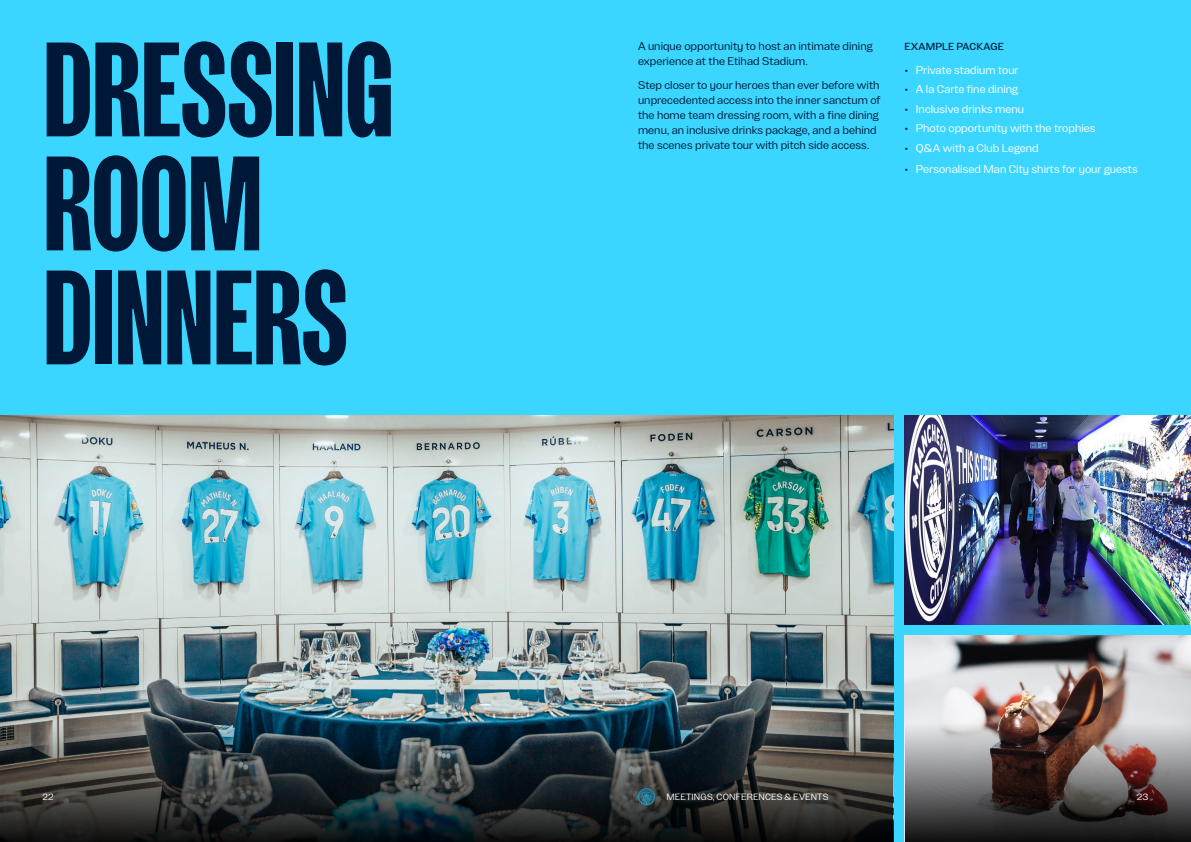
<style>
.page{position:relative;width:1191px;height:842px;background:#3bd6ff}
.page>*{position:absolute;margin:0;border:0;box-sizing:border-box;transform-origin:0 0}
.t1{font:700 condensed 118px/114px "Kippax Modern";letter-spacing:-.005em;color:#001838}
.t2{font:10px/15px "Kippax Modern";letter-spacing:.005em;color:#001838}
.t3{font:10px "Kippax Modern";letter-spacing:.005em;color:#fff}
.t4{font:500 9px "Kippax Modern";letter-spacing:.02em;color:#001838}
.t5{font:8px "Kippax Modern";letter-spacing:.02em;color:#fff}
.s1{color:#00163a}
</style>
<div class="page">
<img style="left:0;top:415px;width:893px;height:308px">
<svg style="left:0;top:723px;width:893px;height:119px"></svg>
<img style="left:904px;top:636px;width:287px;height:87px">
<img style="left:904px;top:415px;width:287px;height:209px">
<svg style="left:904px;top:723px;width:287px;height:119px"></svg>
<svg style="left:638px;top:788px;width:17px;height:17px"></svg>
<h1 class="t1" style="left:43px;top:34px;width:352px">DRESSING<br>ROOM<br>DINNERS</h1>
<p class="t2" style="left:638px;top:39px;width:236px">A unique opportunity to host an intimate dining experience at the Etihad Stadium.</p>
<p class="t2" style="left:638px;top:78px;width:243px">Step closer to your heroes than ever before with unprecedented access into the inner sanctum of the home team dressing room, with a fine dining menu, an inclusive drinks package, and a behind the scenes private tour with pitch side access.</p>
<p class="t4" style="left:904px;top:40px;width:101px">EXAMPLE PACKAGE</p>
<p class="t3" style="left:904px;top:63px;width:116px"><span class="s1">•</span> Private stadium tour</p>
<p class="t3" style="left:904px;top:83px;width:115px"><span class="s1">•</span> A la Carte fine dining</p>
<p class="t3" style="left:904px;top:102px;width:121px"><span class="s1">•</span> Inclusive drinks menu</p>
<p class="t3" style="left:904px;top:122px;width:192px"><span class="s1">•</span> Photo opportunity with the trophies</p>
<p class="t3" style="left:904px;top:141px;width:136px"><span class="s1">•</span> Q&amp;A with a Club Legend</p>
<p class="t3" style="left:904px;top:163px;width:235px"><span class="s1">•</span> Personalised Man City shirts for your guests</p>
<p class="t5" style="left:43px;top:791px;width:13px">22</p>
<p class="t5" style="left:666px;top:791px;width:163px">MEETINGS, CONFERENCES &amp; EVENTS</p>
<p class="t5" style="left:1136px;top:791px;width:13px">23</p>
</div>
